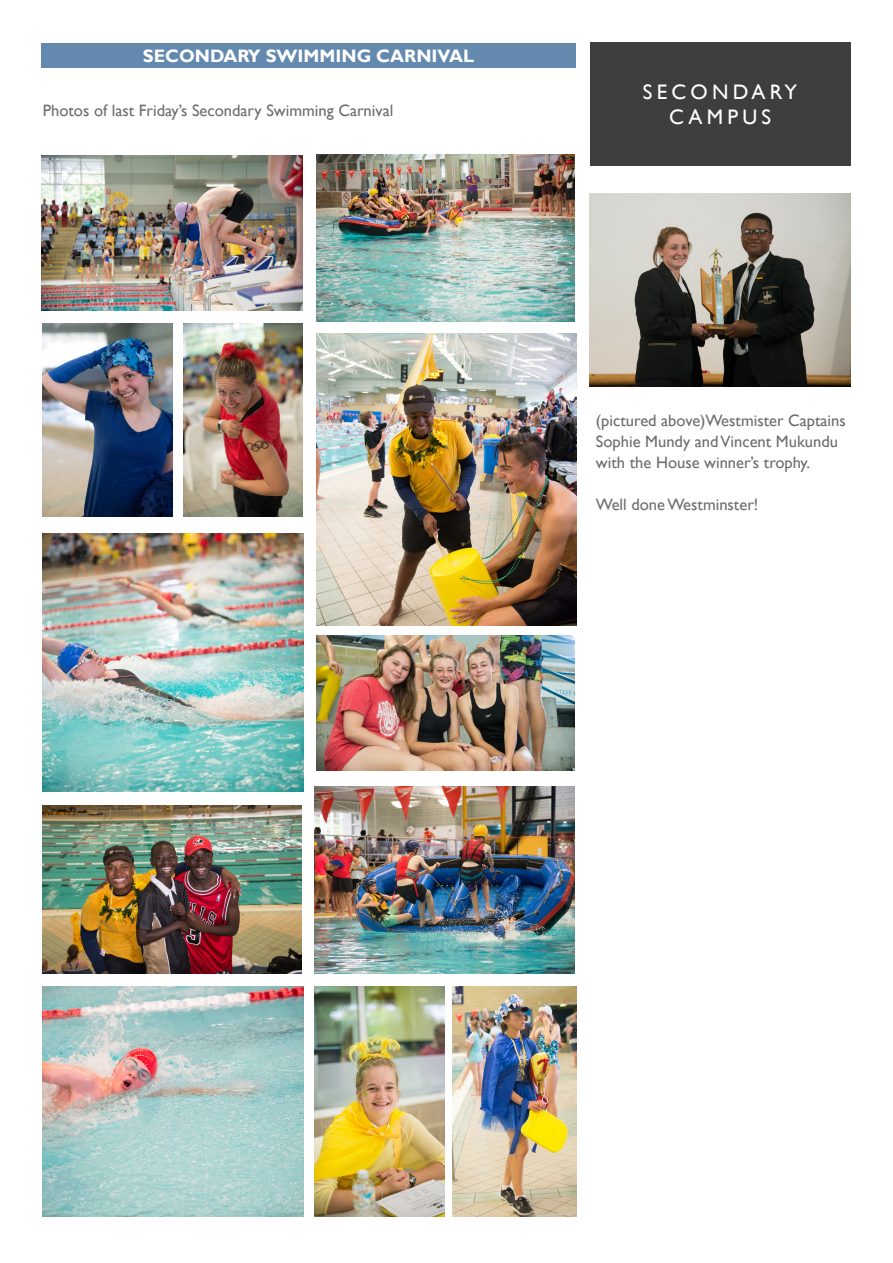
<style>
.page{position:relative;width:893px;height:1263px;background:#fff}
.page>*{position:absolute;margin:0;border:0;box-sizing:border-box;transform-origin:0 0}
.t1{font:21px "Gill Sans";letter-spacing:.2em;color:#fff}
.t2{font:700 18px "Gill Sans";color:#fff}
.body_copy{font:16.5px "Gill Sans";color:#6c6d70}
</style>
<div class="page">
<div style="left:590px;top:43px;width:260px;height:123px;background:#3e3e3f"></div>
<img style="left:42px;top:155px;width:260px;height:155px">
<div style="left:41px;top:43px;width:535px;height:25px;background:#6389af"></div>
<img style="left:316px;top:334px;width:261px;height:291px">
<img style="left:43px;top:806px;width:258px;height:167px">
<img style="left:316px;top:636px;width:259px;height:134px">
<img style="left:43px;top:534px;width:260px;height:257px">
<img style="left:316px;top:154px;width:259px;height:168px">
<img style="left:315px;top:786px;width:260px;height:187px">
<img style="left:453px;top:986px;width:124px;height:230px">
<img style="left:43px;top:986px;width:260px;height:230px">
<img style="left:184px;top:323px;width:119px;height:194px">
<img style="left:315px;top:986px;width:129px;height:230px">
<img style="left:43px;top:323px;width:129px;height:194px">
<img style="left:590px;top:193px;width:260px;height:194px">
<p class="t2" style="left:143px;top:45px;width:333px">SECONDARY SWIMMING CARNIVAL</p>
<p class="body_copy" style="left:43px;top:100px;width:352px">Photos of last Friday’s Secondary Swimming Carnival</p>
<p class="t1" style="left:643px;top:80px;width:156px">SECONDARY</p>
<p class="t1" style="left:669px;top:105px;width:103px">CAMPUS</p>
<p class="body_copy" style="left:596px;top:411px;width:251px">(pictured above)Westmister Captains</p>
<p class="body_copy" style="left:596px;top:432px;width:244px">Sophie Mundy and Vincent Mukundu</p>
<p class="body_copy" style="left:596px;top:453px;width:216px">with the House winner’s trophy.</p>
<p class="body_copy" style="left:596px;top:495px;width:164px">Well done Westminster!</p>
</div>
